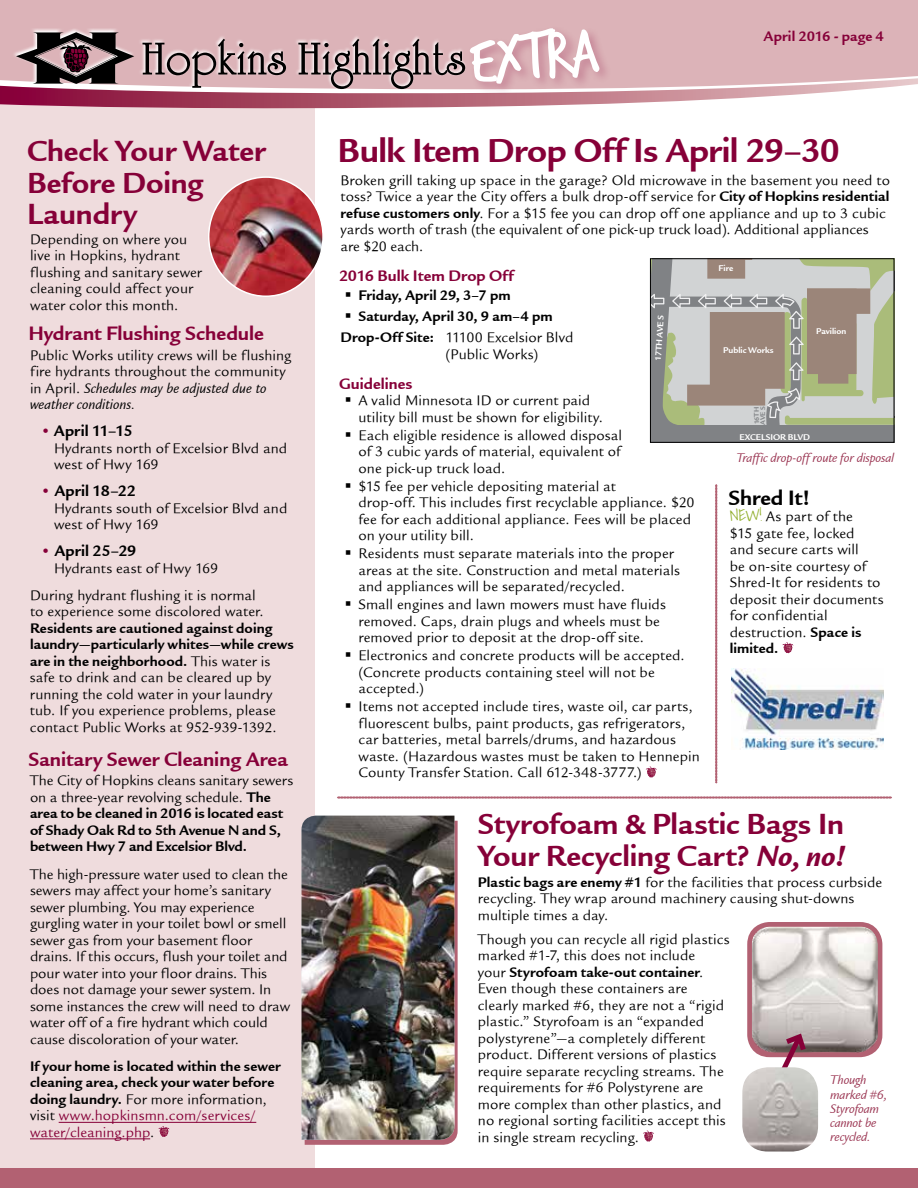
<style>
.page{position:relative;width:918px;height:1188px;background:#fff}
.page>*{position:absolute;margin:0;border:0;box-sizing:border-box;transform-origin:0 0}
.t1{font:69.3px "Trash Hand";color:#fff}
.t2{font:36px "Legacy Sans ITCTT Bold";letter-spacing:-.015em;color:#860038}
.t3{font:31.5px/31.5px "Legacy Sans ITCTT Bold";letter-spacing:-.005em;color:#860038}
.t4{font:22.5px "Legacy Sans ITCTT Bold";color:#000}
.t5{font:21px "Legacy Sans ITCTT Bold";color:#860038}
.t6{font:16.5px "Legacy Sans ITCTT Bold";color:#000}
.t7{font:16.5px "Legacy Sans ITCTT Bold";letter-spacing:.005em;color:#860038}
.t8{font:15px/16.5px "Legacy Sans ITCTT Book";letter-spacing:.005em;color:#000}
.t9{font:15px/16.5px "Legacy Sans ITCTT Bold";letter-spacing:.005em;color:#000}
.t10{font:15px/16.5px "Legacy Sans ITCTT Book";letter-spacing:.005em;color:#860038}
.t11{font:15px "Legacy Sans ITCTT Bold";letter-spacing:.005em;color:#860038}
.t12{font:italic 13.5px/14.2px "Legacy Sans ITCTT Book";letter-spacing:-.01em;color:#9b3653}
.t13{font:9px "Legacy Sans ITCTT Bold";color:#fff}
.t14{font:7.2px/6.3px "Legacy Sans ITCTT Bold";color:#808285}
.s1{font-style:italic}
.s2{color:#860038}
.s3{font-family:"Legacy Sans ITCTT Book"}
.s4{font-family:"Legacy Sans ITCTT Bold"}
.s5{font-family:"Legacy Sans ITCTT Bold";color:#000}
.s6{color:#000}
.s7{font-family:"Shadows Into";font-weight:300;font-size:16.5px;color:#90ae2b}
</style>
<div class="page">
<div style="left:0;top:93px;width:314px;height:1095px;background:#efdcdd"></div>
<hr style="left:59px;top:1122px;width:197px;height:1px;background:#860038">
<hr style="left:30px;top:1138px;width:120px;height:1px;background:#860038">
<svg style="left:158px;top:1126px;width:12px;height:11px"></svg>
<div style="left:0;top:0;width:918px;height:32px;background:#dcb3b8"></div>
<svg style="left:12px;top:28px;width:124px;height:4px"></svg>
<svg style="left:0;top:32px;width:918px;height:79px"></svg>
<div style="left:0;top:1169px;width:918px;height:19px;background:#b26172"></div>
<div style="left:467px;top:25px;width:145px;height:72px;background:#860038;opacity:.27"></div>
<svg style="left:337px;top:797px;width:555px;height:1px"></svg>
<svg style="left:646px;top:766px;width:11px;height:12px"></svg>
<svg style="left:643px;top:1131px;width:11px;height:11px"></svg>
<svg style="left:652px;top:260px;width:240px;height:181px;background:#aaa79c"></svg>
<div style="left:650px;top:258px;width:244px;height:185px;border:1px solid #000"></div>
<svg style="left:782px;top:642px;width:12px;height:11px"></svg>
<svg style="left:715px;top:485px;width:2px;height:298px"></svg>
<img style="left:732px;top:669px;width:151px;height:81px">
<svg style="left:305px;top:821px;width:153px;height:324px;background:#b67582"></svg>
<img style="left:302px;top:816px;width:152px;height:324px">
<img style="left:209px;top:177px;width:112px;height:119px">
<div style="left:208px;top:176px;width:116px;height:121px;border:2px solid #fff;border-radius:50%"></div>
<img style="left:752px;top:927px;width:126px;height:126px">
<div style="left:747px;top:922px;width:135px;height:135px;border:4px solid #b26172;border-radius:20px"></div>
<svg style="left:771px;top:1030px;width:39px;height:37px"></svg>
<img style="left:742px;top:1067px;width:76px;height:85px">
<h3 class="t3" style="left:27px;top:136px;width:240px">Check Your Water<br>Before Doing<br>Laundry</h3>
<p class="t8" style="left:30px;top:231px;width:173px">Depending on where you live in Hopkins, hydrant flushing and sanitary sewer cleaning could affect your water color this month.</p>
<h3 class="t5" style="left:28px;top:321px;width:237px">Hydrant Flushing Schedule</h3>
<p class="t8" style="left:30px;top:347px;width:263px">Public Works utility crews will be flushing fire hydrants throughout the community in April. <span class="s1">Schedules may be adjusted due to weather conditions.</span></p>
<p class="t6" style="left:40px;top:422px;width:94px"><span class="s2">•</span> April 11–15</p>
<p class="t8" style="left:54px;top:440px;width:235px">Hydrants north of Excelsior Blvd and west of Hwy 169</p>
<p class="t6" style="left:40px;top:482px;width:97px"><span class="s2">•</span> April 18–22</p>
<p class="t8" style="left:54px;top:500px;width:235px">Hydrants south of Excelsior Blvd and west of Hwy 169</p>
<p class="t6" style="left:40px;top:542px;width:97px"><span class="s2">•</span> April 25–29</p>
<p class="t8" style="left:30px;top:554px;width:227px;line-height:27.3px;text-indent:24px">Hydrants east of Hwy 169<br>During hydrant flushing it is normal</p>
<p class="t8" style="left:30px;top:604px;width:235px">to experience some discolored water.</p>
<p class="t9" style="left:30px;top:620px;width:265px">Residents are cautioned against doing laundry—particularly whites—while crews are in the neighborhood. <span class="s3">This water is</span></p>
<p class="t8" style="left:30px;top:670px;width:248px">safe to drink and can be cleared up by running the cold water in your laundry tub. If you experience problems, please contact Public Works at 952-939-1392.</p>
<h3 class="t5" style="left:28px;top:747px;width:261px">Sanitary Sewer Cleaning Area</h3>
<p class="t8" style="left:30px;top:773px;width:265px">The City of Hopkins cleans sanitary sewers on a three-year revolving schedule. <span class="s4">The</span></p>
<p class="t9" style="left:30px;top:806px;width:255px">area to be cleaned in 2016 is located east of Shady Oak Rd to 5th Avenue N and S, between Hwy 7 and Excelsior Blvd.</p>
<p class="t8" style="left:30px;top:866px;width:261px">The high-pressure water used to clean the sewers may affect your home’s sanitary sewer plumbing. You may experience gurgling water in your toilet bowl or smell sewer gas from your basement floor drains. If this occurs, flush your toilet and pour water into your floor drains. This does not damage your sewer system. In some instances the crew will need to draw water off of a fire hydrant which could cause discoloration of your water.</p>
<p class="t9" style="left:30px;top:1058px;width:252px">If your home is located within the sewer cleaning area, check your water before</p>
<p class="t10" style="left:30px;top:1091px;width:238px"><span class="s5">doing laundry.</span> <span class="s6">For more information, visit</span> www.hopkinsmn.com/services/ water/cleaning.php<span class="s6">.</span></p>
<h1 class="t1" style="left:468px;top:29px;width:130px;rotate:-5deg">EXTRA</h1>
<p class="t11" style="left:764px;top:28px;width:122px">April 2016 - page 4</p>
<h2 class="t2" style="left:338px;top:130px;width:504px">Bulk Item Drop Off Is April 29–30</h2>
<p class="t8" style="left:340px;top:172px;width:551px">Broken grill taking up space in the garage? Old microwave in the basement you need to toss? Twice a year the City offers a bulk drop-off service for <span class="s4">City of Hopkins residential refuse customers only</span>. For a $15 fee you can drop off one appliance and up to 3 cubic yards worth of trash (the equivalent of one pick-up truck load). Additional appliances are $20 each.</p>
<p class="t7" style="left:339px;top:266px;width:176px">2016 Bulk Item Drop Off</p>
<p class="t9" style="left:358px;top:285px;width:196px;line-height:21px">Friday, April 29, 3–7 pm<br>Saturday, April 30, 9 am–4 pm</p>
<p class="t8" style="left:445px;top:330px;width:129px;text-indent:-105px"><span class="s4">Drop-Off Site:</span> 11100 Excelsior Blvd (Public Works)</p>
<p class="t7" style="left:339px;top:374px;width:75px">Guidelines</p>
<p class="t8" style="left:358px;top:393px;width:246px">A valid Minnesota ID or current paid utility bill must be shown for eligibility.</p>
<p class="t8" style="left:358px;top:427px;width:265px;text-align:justify">Each eligible residence is allowed disposal of 3 cubic yards of material, equivalent of one pick-up truck load.</p>
<p class="t8" style="left:358px;top:478px;width:338px">$15 fee per vehicle depositing material at<br>drop-off. This includes first recyclable appliance. $20 fee for each additional appliance. Fees will be placed on your utility bill.</p>
<p class="t8" style="left:358px;top:546px;width:323px">Residents must separate materials into the proper areas at the site. Construction and metal materials and appliances will be separated/recycled.</p>
<p class="t8" style="left:358px;top:597px;width:309px">Small engines and lawn mowers must have fluids removed. Caps, drain plugs and wheels must be removed prior to deposit at the drop-off site.</p>
<p class="t8" style="left:358px;top:648px;width:328px">Electronics and concrete products will be accepted. (Concrete products containing steel will not be accepted.)</p>
<p class="t8" style="left:358px;top:699px;width:343px">Items not accepted include tires, waste oil, car parts, fluorescent bulbs, paint products, gas refrigerators, car batteries, metal barrels/drums, and hazardous waste. (Hazardous wastes must be taken to Hennepin County Transfer Station. Call 612-348-3777.)</p>
<h3 class="t3" style="left:478px;top:809px;width:370px">Styrofoam &amp; Plastic Bags In<br>Your Recycling Cart? <span class="s1">No, no!</span></h3>
<p class="t8" style="left:478px;top:874px;width:406px"><span class="s4">Plastic bags are enemy #1</span> for the facilities that process curbside recycling. They wrap around machinery causing shut-downs multiple times a day.</p>
<p class="t8" style="left:478px;top:931px;width:253px">Though you can recycle all rigid plastics marked #1-7, this does not include</p>
<p class="t9" style="left:478px;top:964px;width:227px"><span class="s3">your</span> Styrofoam take-out container<span class="s3">.</span></p>
<p class="t8" style="left:478px;top:980px;width:249px">Even though these containers are clearly marked #6, they are not a “rigid plastic.” Styrofoam is an “expanded polystyrene”—a completely different product. Different versions of plastics require separate recycling streams. The requirements for #6 Polystyrene are more complex than other plastics, and no regional sorting facilities accept this in single stream recycling.</p>
<p class="t13" style="left:719px;top:263px;width:16px">Fire</p>
<p class="t13" style="left:653px;top:360px;width:47px;rotate:-86deg">17TH AVE S</p>
<p class="t13" style="left:816px;top:326px;width:32px">Pavilion</p>
<p class="t13" style="left:723px;top:345px;width:52px">Public Works</p>
<p class="t14" style="left:754px;top:425px;width:20px;rotate:-91deg">16TH<br>AVE S</p>
<p class="t12" style="left:736px;top:451px;width:159px">Traffic drop-off route for disposal</p>
<h3 class="t4" style="left:728px;top:485px;width:84px">Shred It!</h3>
<p class="t8" style="left:730px;top:508px;width:155px"><span class="s7">NEW!</span> As part of the<br>$15 gate fee, locked<br>and secure carts will<br>be on-site courtesy of<br>Shred-It for residents to deposit their documents for confidential destruction. <span class="s4">Space is</span></p>
<p class="t9" style="left:730px;top:640px;width:50px">limited.</p>
<p class="t13" style="left:740px;top:432px;width:72px">EXCELSIOR BLVD</p>
<p class="t12" style="left:830px;top:1073px;width:59px">Though marked #6,<br>Styrofoam cannot be recycled.</p>
</div>
